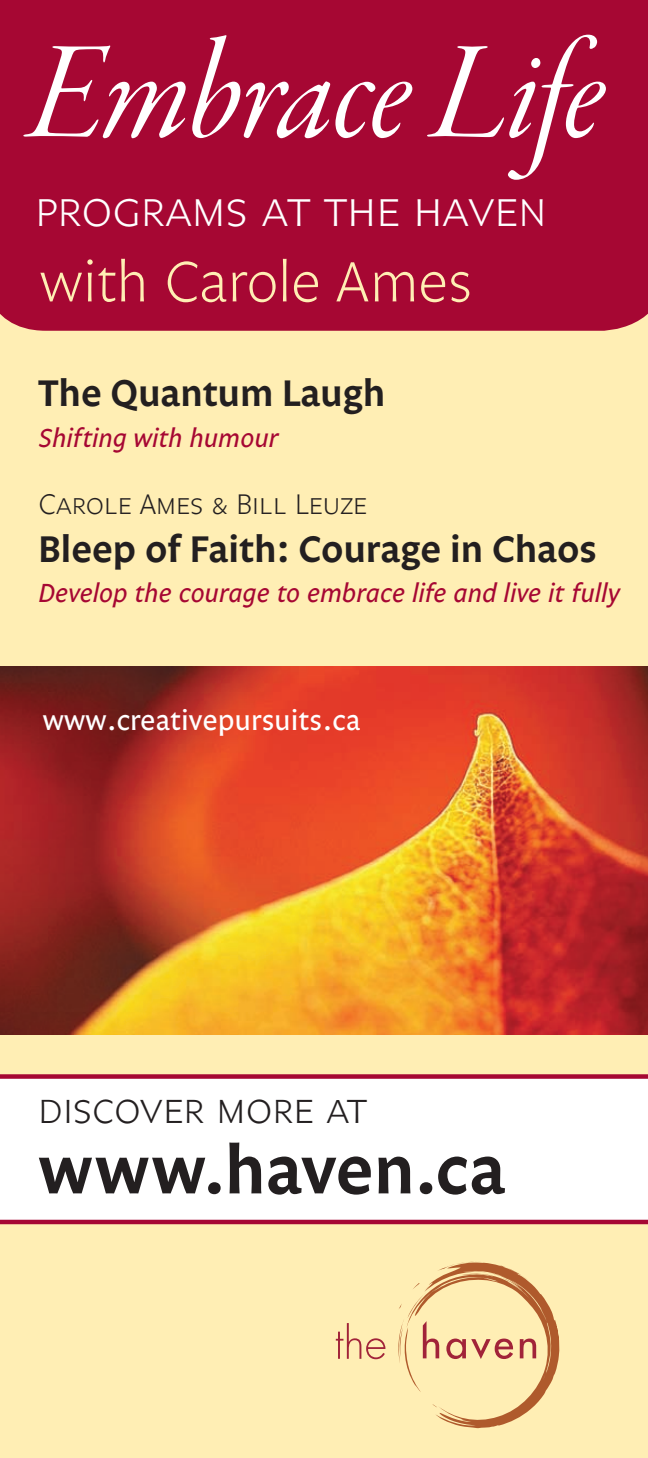
<style>
.page{position:relative;width:648px;height:1458px;background:#ffeeb4}
.page>*{position:absolute;margin:0;border:0;box-sizing:border-box;transform-origin:0 0}
.t1{font:146.25px "Garamond Premr Pro It Disp";letter-spacing:-.02em;color:#fff}
.t2{font:600 69.75px "Legato";letter-spacing:.005em;color:#231f20}
.t3{font:300 58.5px "Legato";letter-spacing:-.015em;color:#ffeeb4}
.t4{font:300 49.5px "Legato SC";color:#fff}
.t5{font:300 42.75px "Legato SC";letter-spacing:-.005em;color:#231f20}
.t6{font:600 38.25px "Legato";color:#231f20}
.t7{font:29.25px "Legato";color:#fff}
.t8{font:300 29.25px "Legato SC";color:#231f20}
.t9{font:italic 27px "Legato";letter-spacing:-.005em;color:#a60733}
</style>
<div class="page">
<div style="left:0;top:0;width:648px;height:331px;background:#a60733"></div>
<img style="left:0;top:666px;width:648px;height:368px">
<svg style="left:398px;top:1262px;width:161px;height:166px"></svg>
<svg style="left:336px;top:1323px;width:50px;height:36px"></svg>
<div style="left:0;top:1074px;width:648px;height:150px;background:#fff"></div>
<h1 class="t1" style="left:30px;top:0;width:577px">Embrace Life</h1>
<h3 class="t4" style="left:35px;top:180px;width:513px">programs at the haven</h3>
<h3 class="t3" style="left:40px;top:262px;width:434px">with Carole Ames</h3>
<h3 class="t6" style="left:39px;top:371px;width:348px">The Quantum Laugh</h3>
<p class="t9" style="left:39px;top:428px;width:241px">Shifting with humour</p>
<p class="t8" style="left:39px;top:487px;width:330px">Carole Ames &amp; Bill Leuze</p>
<h3 class="t6" style="left:39px;top:526px;width:560px">Bleep of Faith: Courage in Chaos</h3>
<p class="t9" style="left:39px;top:583px;width:583px">Develop the courage to embrace life and live it fully</p>
<p class="t7" style="left:43px;top:703px;width:319px">www.creativepursuits.ca</p>
<h3 class="t5" style="left:38px;top:1083px;width:331px">discover more at</h3>
<h2 class="t2" style="left:39px;top:1129px;width:469px">www.haven.ca</h2>
</div>
